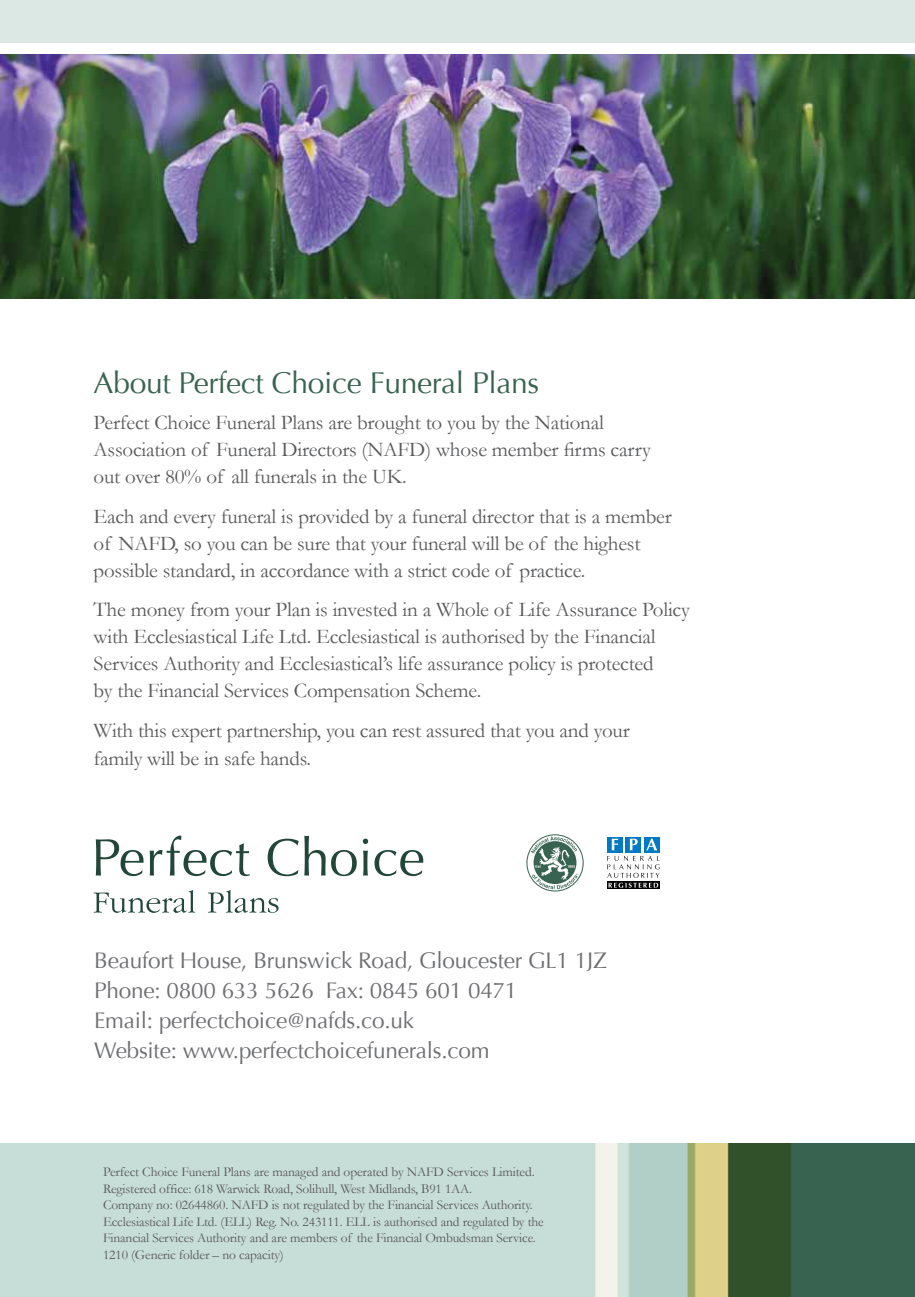
<style>
.page{position:relative;width:915px;height:1297px;background:#fff}
.page>*{position:absolute;margin:0;border:0;box-sizing:border-box;transform-origin:0 0}
.t1{font:30px "Optima";letter-spacing:-.01em;color:#386351}
.t2{font:22.5px/30px "Optima";letter-spacing:-.01em;color:#6d6e71}
.t3{font:21px/27px "Garamond";letter-spacing:-.01em;color:#58595b}
.t4{font:13.5px/16.5px "Garamond";letter-spacing:-.01em;color:#58595b}
</style>
<div class="page">
<div style="left:0;top:1144px;width:914px;height:153px;background:#c7ddd7"></div>
<div style="left:0;top:0;width:914px;height:43px;background:#dbe8e4"></div>
<img style="left:0;top:54px;width:914px;height:245px">
<svg style="left:94px;top:890px;width:101px;height:23px"></svg>
<svg style="left:208px;top:890px;width:70px;height:23px"></svg>
<svg style="left:96px;top:839px;width:47px;height:37px"></svg>
<svg style="left:150px;top:836px;width:100px;height:40px"></svg>
<svg style="left:267px;top:836px;width:58px;height:40px"></svg>
<svg style="left:331px;top:850px;width:25px;height:26px"></svg>
<svg style="left:362px;top:839px;width:6px;height:37px"></svg>
<svg style="left:374px;top:850px;width:49px;height:26px"></svg>
<div style="left:607px;top:881px;width:52px;height:8px;background:#000"></div>
<svg style="left:607px;top:856px;width:52px;height:32px"></svg>
<svg style="left:607px;top:837px;width:15px;height:15px"></svg>
<div style="left:625px;top:837px;width:16px;height:15px;background:#007ac2"></div>
<div style="left:643px;top:837px;width:16px;height:15px;background:#007ac2"></div>
<svg style="left:611px;top:839px;width:7px;height:11px"></svg>
<svg style="left:629px;top:839px;width:8px;height:11px"></svg>
<svg style="left:646px;top:839px;width:11px;height:11px"></svg>
<div style="left:526px;top:834px;width:57px;height:57px;border:1px solid #386351;border-radius:50%"></div>
<svg style="left:530px;top:836px;width:47px;height:53px"></svg>
<img style="left:595px;top:1144px;width:319px;height:153px">
<h1 class="t1" style="left:94px;top:366px;width:447px">About Perfect Choice Funeral Plans</h1>
<p class="t3" style="left:94px;top:408px;width:558px">Perfect Choice Funeral Plans are brought to you by the National<br>Association of Funeral Directors (NAFD) whose member firms carry out over 80% of all funerals in the UK.</p>
<p class="t3" style="left:94px;top:502px;width:579px">Each and every funeral is provided by a funeral director that is a member of NAFD, so you can be sure that your funeral will be of the highest possible standard, in accordance with a strict code of practice.</p>
<p class="t3" style="left:94px;top:596px;width:597px">The money from your Plan is invested in a Whole of Life Assurance Policy with Ecclesiastical Life Ltd. Ecclesiastical is authorised by the Financial Services Authority and Ecclesiastical’s life assurance policy is protected<br>by the Financial Services Compensation Scheme.</p>
<p class="t3" style="left:94px;top:716px;width:537px;line-height:28px">With this expert partnership, you can rest assured that you and your family will be in safe hands.</p>
<p class="t2" style="left:94px;top:945px;width:514px">Beaufort House, Brunswick Road, Gloucester GL1 1JZ Phone: 0800 633 5626 Fax: 0845 601 0471<br>Email: perfectchoice@nafds.co.uk<br>Website: www.perfectchoicefunerals.com</p>
<p class="t4" style="left:103px;top:1163px;width:442px">Perfect Choice Funeral Plans are managed and operated by NAFD Services Limited.<br>Registered office: 618 Warwick Road, Solihull, West Midlands, B91 1AA.<br>Company no: 02644860. NAFD is not regulated by the Financial Services Authority.<br>Ecclesiastical Life Ltd. (ELL) Reg. No. 243111. ELL is authorised and regulated by the Financial Services Authority and are members of the Financial Ombudsman Service.<br>1210 (Generic folder – no capacity)</p>
</div>
